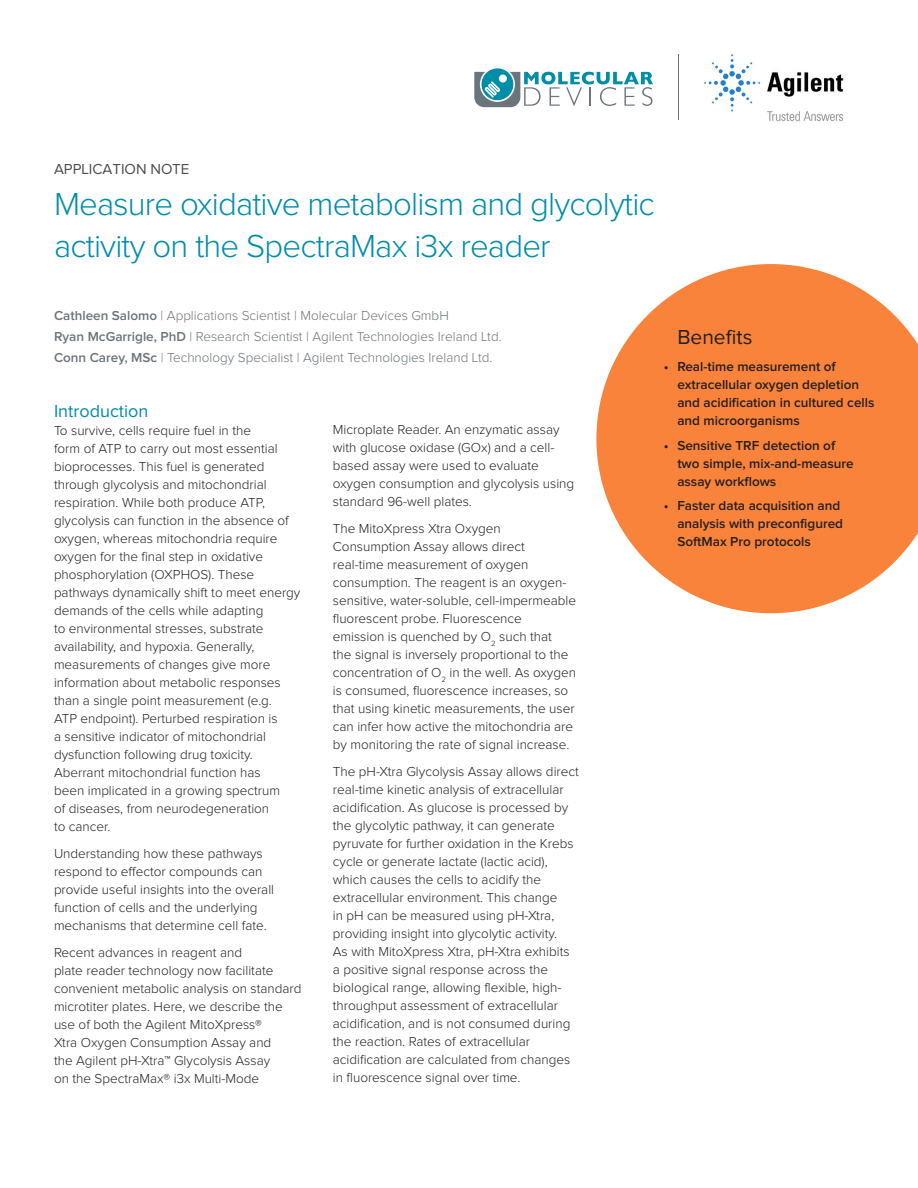
<style>
.page{position:relative;width:918px;height:1188px;background:#fff}
.page>*{position:absolute;margin:0;border:0;box-sizing:border-box;transform-origin:0 0}
.Headline_copy{font:300 33px/42px "Proxima Nova";letter-spacing:-.025em;color:#008da8}
.Circle_Heading{font:21px "Proxima Nova";color:#231f20}
.Body_Copy_Heading{font:18px "Proxima Nova";color:#008da8}
.Body_Copy_Heading-2{font:15px "Proxima Nova";color:#4b4c4d}
.Body_Copy{font:300 13.5px/18px "Proxima Nova";color:#231f20}
.t1{font:600 13.5px/18px "Proxima Nova";color:#231f20}
.Body_Copy-2{font:300 13.5px "Proxima Nova";color:#6a747b}
.s1{font-weight:600}
</style>
<div class="page">
<svg style="left:596px;top:264px;width:322px;height:349px;fill:#fa833c"></svg>
<svg style="left:474px;top:68px;width:179px;height:39px"></svg>
<hr style="left:678px;top:54px;width:1px;height:66px;background:#6a747b">
<img style="left:704px;top:54px;width:140px;height:68px">
<p class="Body_Copy_Heading-2" style="left:54px;top:160px;width:137px">APPLICATION NOTE</p>
<p class="Headline_copy" style="left:54px;top:183px;width:602px">Measure oxidative metabolism and glycolytic activity on the SpectraMax i3x reader</p>
<p class="Body_Copy-2" style="left:54px;top:308px;width:396px"><span class="s1">Cathleen Salomo</span> | Applications Scientist | Molecular Devices GmbH</p>
<p class="Body_Copy-2" style="left:54px;top:329px;width:449px"><span class="s1">Ryan McGarrigle, PhD</span> | Research Scientist | Agilent Technologies Ireland Ltd.</p>
<p class="Body_Copy-2" style="left:54px;top:350px;width:440px"><span class="s1">Conn Carey, MSc</span> | Technology Specialist | Agilent Technologies Ireland Ltd.</p>
<p class="Body_Copy_Heading" style="left:54px;top:401px;width:96px">Introduction</p>
<p class="Body_Copy" style="left:54px;top:421px;width:248px">To survive, cells require fuel in the<br>form of ATP to carry out most essential bioprocesses. This fuel is generated through glycolysis and mitochondrial respiration. While both produce ATP, glycolysis can function in the absence of oxygen, whereas mitochondria require oxygen for the final step in oxidative phosphorylation (OXPHOS). These pathways dynamically shift to meet energy demands of the cells while adapting<br>to environmental stresses, substrate availability, and hypoxia. Generally, measurements of changes give more information about metabolic responses than a single point measurement (e.g.<br>ATP endpoint). Perturbed respiration is<br>a sensitive indicator of mitochondrial dysfunction following drug toxicity.<br>Aberrant mitochondrial function has<br>been implicated in a growing spectrum<br>of diseases, from neurodegeneration<br>to cancer.</p>
<p class="Body_Copy" style="left:54px;top:844px;width:222px">Understanding how these pathways respond to effector compounds can provide useful insights into the overall function of cells and the underlying mechanisms that determine cell fate.</p>
<p class="Body_Copy" style="left:54px;top:943px;width:249px">Recent advances in reagent and<br>plate reader technology now facilitate convenient metabolic analysis on standard microtiter plates. Here, we describe the use of both the Agilent MitoXpress®<br>Xtra Oxygen Consumption Assay and<br>the Agilent pH-Xtra™ Glycolysis Assay<br>on the SpectraMax® i3x Multi-Mode</p>
<p class="Body_Copy" style="left:333px;top:421px;width:243px">Microplate Reader. An enzymatic assay with glucose oxidase (GOx) and a cell&shy;based assay were used to evaluate oxygen consumption and glycolysis using standard 96-well plates.</p>
<p class="Body_Copy" style="left:333px;top:520px;width:245px">The MitoXpress Xtra Oxygen Consumption Assay allows direct real-time measurement of oxygen consumption. The reagent is an oxygen&shy;sensitive, water-soluble, cell-impermeable fluorescent probe. Fluorescence emission is quenched by O<sub>2</sub> such that<br>the signal is inversely proportional to the concentration of O<sub>2</sub> in the well. As oxygen is consumed, fluorescence increases, so that using kinetic measurements, the user can infer how active the mitochondria are by monitoring the rate of signal increase.</p>
<p class="Body_Copy" style="left:333px;top:763px;width:247px">The pH-Xtra Glycolysis Assay allows direct real-time kinetic analysis of extracellular acidification. As glucose is processed by the glycolytic pathway, it can generate pyruvate for further oxidation in the Krebs cycle or generate lactate (lactic acid), which causes the cells to acidify the extracellular environment. This change<br>in pH can be measured using pH-Xtra, providing insight into glycolytic activity.<br>As with MitoXpress Xtra, pH-Xtra exhibits a positive signal response across the biological range, allowing flexible, high&shy;throughput assessment of extracellular acidification, and is not consumed during the reaction. Rates of extracellular acidification are calculated from changes in fluorescence signal over time.</p>
<p class="Circle_Heading" style="left:677px;top:325px;width:77px">Benefits</p>
<p class="t1" style="left:677px;top:357px;width:199px;text-indent:-14px">• Real-time measurement of extracellular oxygen depletion and acidification in cultured cells and microorganisms</p>
<p class="t1" style="left:677px;top:436px;width:178px;text-indent:-14px">• Sensitive TRF detection of two simple, mix-and-measure assay workflows</p>
<p class="t1" style="left:677px;top:497px;width:167px;text-indent:-14px">• Faster data acquisition and analysis with preconfigured<br>SoftMax Pro protocols</p>
</div>
